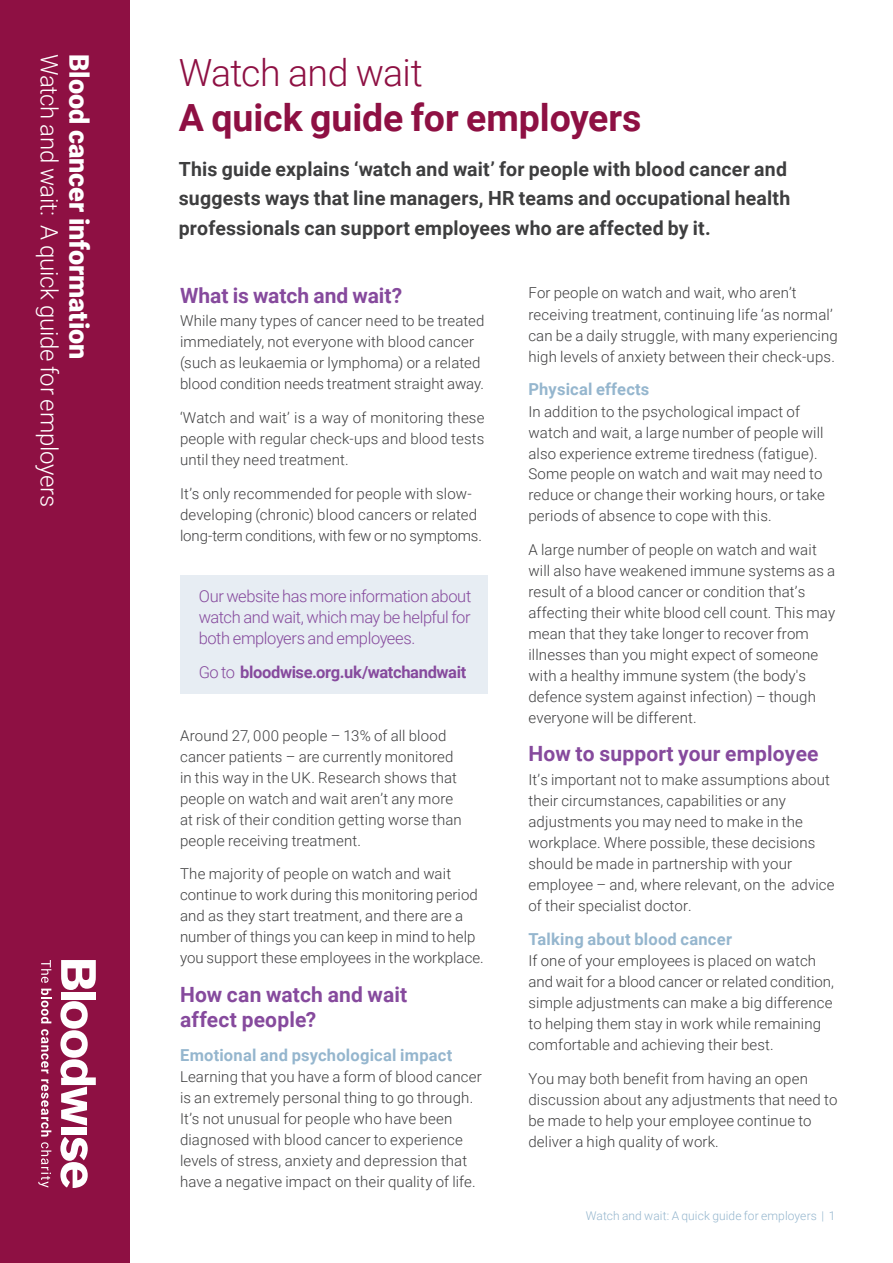
<style>
.page{position:relative;width:893px;height:1263px;background:#fff}
.page>*{position:absolute;margin:0;border:0;box-sizing:border-box;transform-origin:0 0}
.t1{font:700 37.5px "Roboto";letter-spacing:-.005em;color:#8e1043}
.t2{font:300 37.5px "Roboto";letter-spacing:-.02em;color:#8e1043}
.t3{font:900 27px "Roboto";color:#fff}
.t4{font:300 24px "Roboto";letter-spacing:-.01em;color:#fff}
.t5{font:700 21px/25.5px "Roboto";letter-spacing:.01em;color:#864a9d}
.t6{font:700 19.5px/29.2px "Roboto";letter-spacing:.01em;color:#3e3e3f}
.t7{font:300 16.5px/21px "Roboto";letter-spacing:-.025em;color:#864a9d;text-align:justify}
.t8{font:700 16.5px "Roboto";letter-spacing:.015em;color:#95b6ce}
.t9{font:700 16.5px "Roboto";letter-spacing:-.02em;color:#864a9d}
.t10{font:300 15px/21px "Roboto";letter-spacing:.01em;color:#3e3e3f}
.t11{font:300 12px "Roboto";letter-spacing:.01em;color:#95b6ce}
.s1{font-weight:300}
</style>
<div class="page">
<div style="left:180px;top:575px;width:308px;height:118px;background:#e7edf3"></div>
<div style="left:0;top:0;width:130px;height:1263px;background:#8e1043"></div>
<svg style="left:61px;top:960px;width:35px;height:30px"></svg>
<div style="left:61px;top:992px;width:35px;height:7px;background:#fff"></div>
<div style="left:61px;top:1127px;width:26px;height:8px;background:#fff"></div>
<svg style="left:60px;top:1001px;width:36px;height:125px"></svg>
<svg style="left:60px;top:1137px;width:28px;height:51px"></svg>
<svg style="left:41px;top:960px;width:10px;height:23px"></svg>
<svg style="left:41px;top:989px;width:10px;height:34px"></svg>
<svg style="left:41px;top:1029px;width:7px;height:44px"></svg>
<svg style="left:41px;top:1079px;width:10px;height:57px"></svg>
<svg style="left:38px;top:1142px;width:13px;height:45px"></svg>
<h3 class="t4" style="left:66px;top:54px;width:455px;rotate:90deg">Watch and wait: A quick guide for employers</h3>
<h2 class="t3" style="left:98px;top:54px;width:307px;rotate:90deg">Blood cancer information</h2>
<h1 class="t2" style="left:179px;top:46px;width:246px">Watch and wait</h1>
<h1 class="t1" style="left:179px;top:91px;width:464px">A quick guide for employers</h1>
<h3 class="t6" style="left:179px;top:154px;width:613px">This guide explains ‘watch and wait’ for people with blood cancer and suggests ways that line managers, HR teams and occupational health professionals can support employees who are affected by it.</h3>
<h3 class="t5" style="left:180px;top:282px;width:224px">What is watch and wait?</h3>
<p class="t10" style="left:180px;top:310px;width:306px">While many types of cancer need to be treated immediately, not everyone with blood cancer (such as leukaemia or lymphoma) or a related blood condition needs treatment straight away.</p>
<p class="t10" style="left:180px;top:407px;width:306px;text-align:justify">‘Watch and wait’ is a way of monitoring these people with regular check-ups and blood tests until they need treatment.</p>
<p class="t10" style="left:180px;top:482px;width:303px">It’s only recommended for people with slow&shy;developing (chronic) blood cancers or related long-term conditions, with few or no symptoms.</p>
<p class="t7" style="left:199px;top:585px;width:274px">Our website has more information about watch and wait, which may be helpful for both employers and employees.</p>
<p class="t9" style="left:199px;top:661px;width:269px"><span class="s1">Go to</span> bloodwise.org.uk/watchandwait</p>
<p class="t10" style="left:180px;top:724px;width:283px">Around 27, 000 people – 13% of all blood cancer patients – are currently monitored in this way in the UK. Research shows that people on watch and wait aren’t any more at risk of their condition getting worse than people receiving treatment.</p>
<p class="t10" style="left:180px;top:863px;width:305px">The majority of people on watch and wait continue to work during this monitoring period and as they start treatment, and there are a number of things you can keep in mind to help you support these employees in the workplace.</p>
<h3 class="t5" style="left:180px;top:981px;width:229px">How can watch and wait affect people?</h3>
<p class="t8" style="left:180px;top:1043px;width:274px">Emotional and psychological impact</p>
<p class="t10" style="left:180px;top:1065px;width:303px">Learning that you have a form of blood cancer is an extremely personal thing to go through.<br>It’s not unusual for people who have been diagnosed with blood cancer to experience levels of stress, anxiety and depression that have a negative impact on their quality of life.</p>
<p class="t10" style="left:528px;top:282px;width:311px">For people on watch and wait, who aren’t receiving treatment, continuing life ‘as normal’ can be a daily struggle, with many experiencing high levels of anxiety between their check-ups.</p>
<p class="t8" style="left:528px;top:378px;width:122px">Physical effects</p>
<p class="t10" style="left:528px;top:400px;width:298px">In addition to the psychological impact of watch and wait, a large number of people will also experience extreme tiredness (fatigue).<br>Some people on watch and wait may need to reduce or change their working hours, or take periods of absence to cope with this.</p>
<p class="t10" style="left:528px;top:539px;width:308px">A large number of people on watch and wait will also have weakened immune systems as a result of a blood cancer or condition that’s affecting their white blood cell count. This may mean that they take longer to recover from illnesses than you might expect of someone with a healthy immune system (the body's defence system against infection) – though everyone will be different.</p>
<h3 class="t5" style="left:528px;top:740px;width:292px">How to support your employee</h3>
<p class="t10" style="left:528px;top:769px;width:308px">It’s important not to make assumptions about their circumstances, capabilities or any adjustments you may need to make in the workplace. Where possible, these decisions should be made in partnership with your employee – and, where relevant, on the advice of their specialist doctor.</p>
<p class="t8" style="left:528px;top:927px;width:205px">Talking about blood cancer</p>
<p class="t10" style="left:528px;top:950px;width:307px">If one of your employees is placed on watch and wait for a blood cancer or related condition, simple adjustments can make a big difference to helping them stay in work while remaining comfortable and achieving their best.</p>
<p class="t10" style="left:528px;top:1067px;width:311px">You may both benefit from having an open discussion about any adjustments that need to be made to help your employee continue to deliver a high quality of work.</p>
<p class="t11" style="left:586px;top:1207px;width:251px">Watch and wait: A quick guide for employers | 1</p>
</div>
